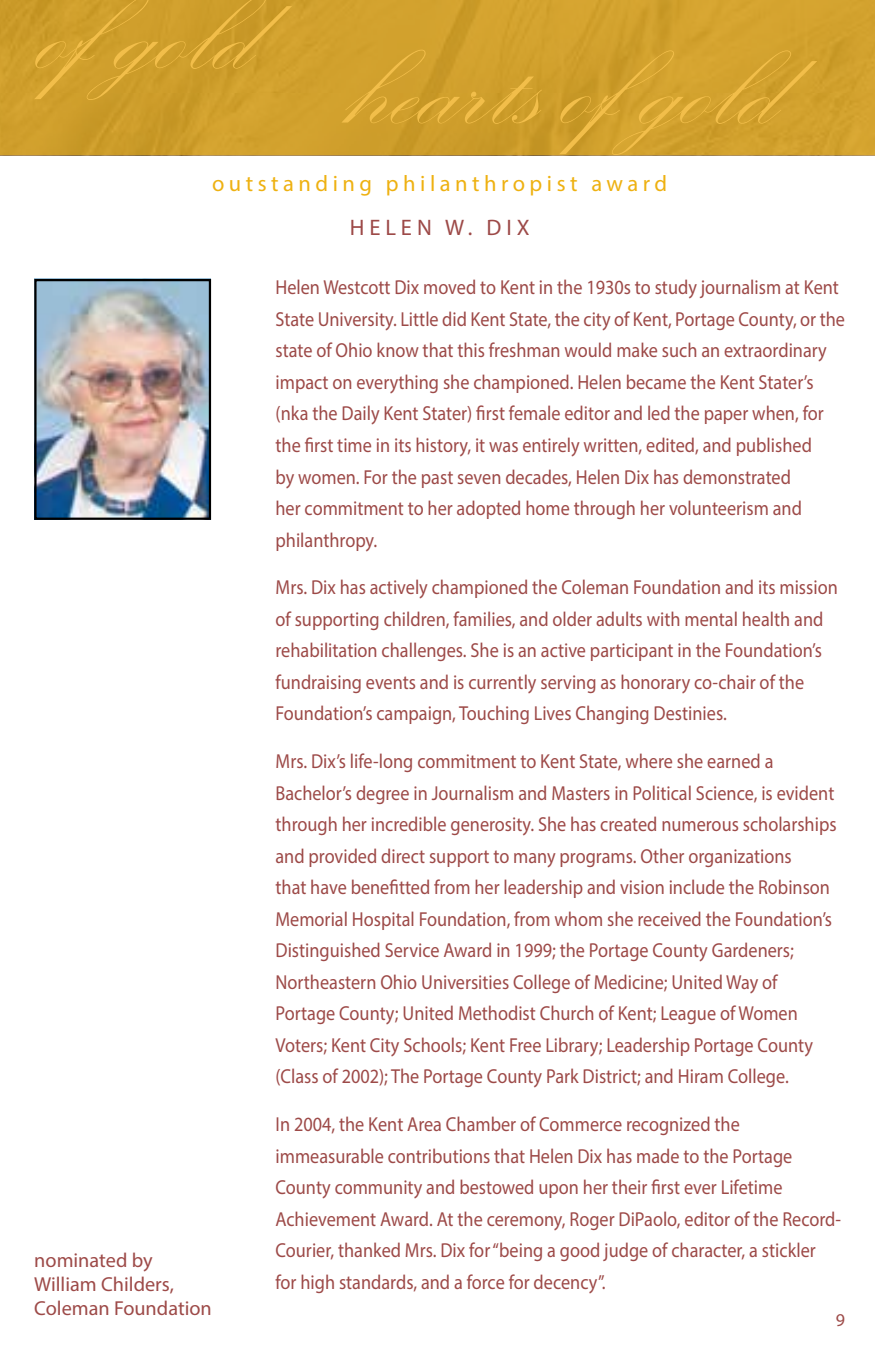
<style>
.page{position:relative;width:875px;height:1366px;background:#fff}
.page>*{position:absolute;margin:0;border:0;box-sizing:border-box;transform-origin:0 0}
.t1{font:135px "Kunstler Script";color:#f2be4a}
.t2{font:22.5px "Myriad Pro";letter-spacing:.2em;color:#eeb111}
.t3{font:22.5px "Myriad Pro";letter-spacing:.22em;color:#9d4a48}
.t4{font:20.25px/31.5px "Myriad Pro";color:#9d4a48;scale:.9 1}
.t5{font:20.25px/24.3px "Myriad Pro";color:#9d4a48}
.t6{font:18px "Myriad Pro";color:#9d4a48}
</style>
<div class="page">
<img style="left:37px;top:282px;width:171px;height:235px">
<div style="left:0;top:0;width:874px;height:154px;background:#d0a02c"></div>
<div style="left:34px;top:279px;width:177px;height:241px;border:2px solid #000"></div>
<h1 class="t1" style="left:34px;top:11px;width:743px">ofgold hearts ofgold</h1>
<p class="t2" style="left:212px;top:170px;width:456px">outstanding philanthropist award</p>
<p class="t3" style="left:349px;top:213px;width:181px">HELEN W. DIX</p>
<p class="t5" style="left:34px;top:1247px;width:179px">nominated by<br>William Childers,<br>Coleman Foundation</p>
<p class="t4" style="left:275px;top:271px;width:634px">Helen Westcott Dix moved to Kent in the 1930s to study journalism at Kent State University. Little did Kent State, the city of Kent, Portage County, or the state of Ohio know that this freshman would make such an extraordinary impact on everything she championed. Helen became the Kent Stater’s (nka the Daily Kent Stater) first female editor and led the paper when, for the first time in its history, it was entirely written, edited, and published<br>by women. For the past seven decades, Helen Dix has demonstrated<br>her commitment to her adopted home through her volunteerism and philanthropy.</p>
<p class="t4" style="left:275px;top:571px;width:626px">Mrs. Dix has actively championed the Coleman Foundation and its mission of supporting children, families, and older adults with mental health and rehabilitation challenges. She is an active participant in the Foundation’s fundraising events and is currently serving as honorary co-chair of the Foundation’s campaign, Touching Lives Changing Destinies.</p>
<p class="t4" style="left:275px;top:745px;width:624px">Mrs. Dix’s life-long commitment to Kent State, where she earned a Bachelor’s degree in Journalism and Masters in Political Science, is evident through her incredible generosity. She has created numerous scholarships and provided direct support to many programs. Other organizations<br>that have benefitted from her leadership and vision include the Robinson Memorial Hospital Foundation, from whom she received the Foundation’s Distinguished Service Award in 1999; the Portage County Gardeners; Northeastern Ohio Universities College of Medicine; United Way of Portage County; United Methodist Church of Kent; League of Women Voters; Kent City Schools; Kent Free Library; Leadership Portage County (Class of 2002); The Portage County Park District; and Hiram College.</p>
<p class="t4" style="left:275px;top:1108px;width:629px">In 2004, the Kent Area Chamber of Commerce recognized the immeasurable contributions that Helen Dix has made to the Portage County community and bestowed upon her their first ever Lifetime Achievement Award. At the ceremony, Roger DiPaolo, editor of the Record-Courier, thanked Mrs. Dix for “being a good judge of character, a stickler for high standards, and a force for decency”.</p>
<p class="t6" style="left:835px;top:1308px;width:11px">9</p>
</div>
